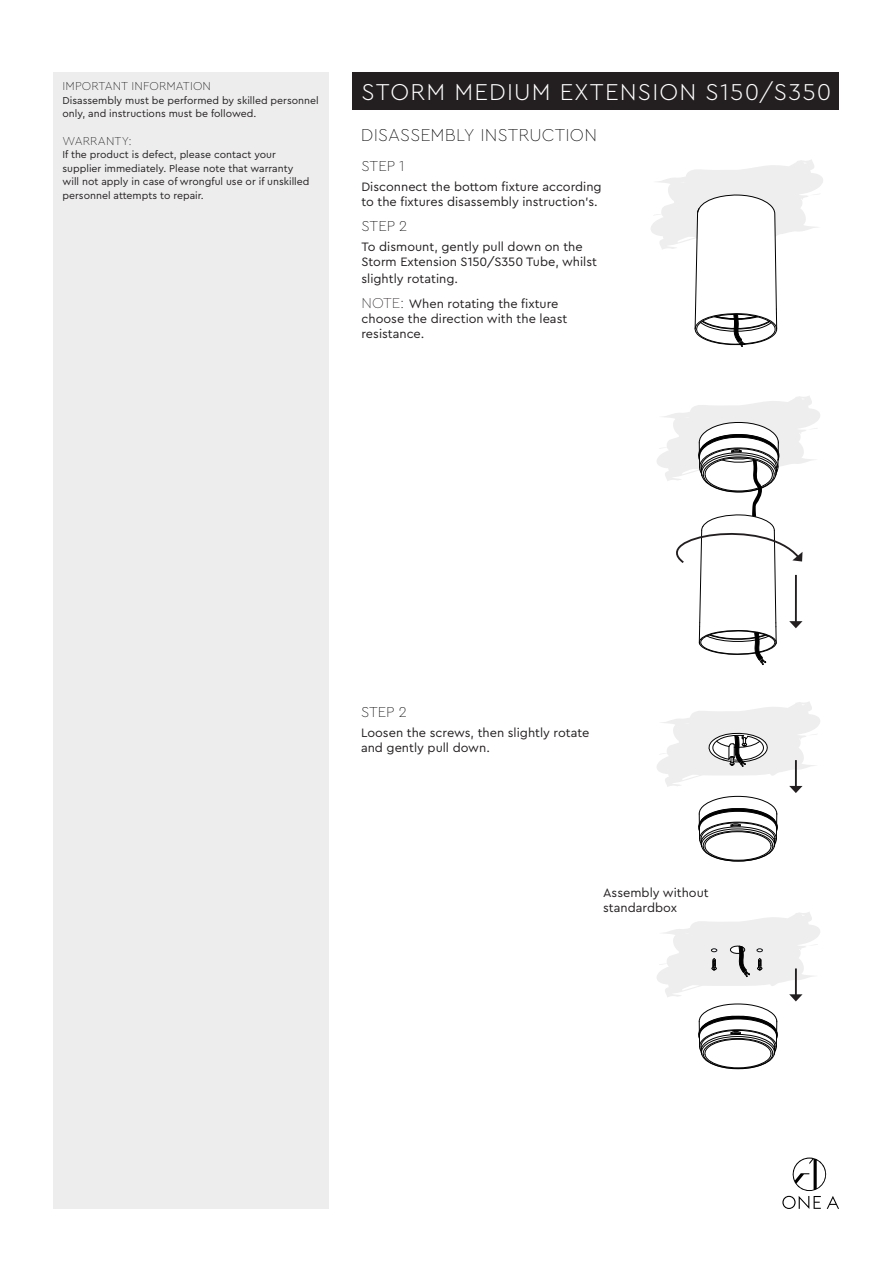
<style>
.page{position:relative;width:893px;height:1263px;background:#fff}
.page>*{position:absolute;margin:0;border:0;box-sizing:border-box;transform-origin:0 0}
.Overskrift{font:300 24px "Cera Pro";letter-spacing:.05em;color:#fff}
.tekst{font:100 18px "Cera Pro";letter-spacing:.01em;color:#000}
.Underoverskrift_4{font:100 15px "Cera Pro";letter-spacing:-.005em;color:#000}
.t1{font:12.75px/15.3px "Cera Pro";color:#231f20}
.STEP_skrift{font:100 12px "Cera Pro";letter-spacing:.01em;color:#000}
.tekst-2{font:100 12px "Cera Pro";letter-spacing:.01em;color:#000}
.tekst-3{font:10.5px/13.5px "Cera Pro";color:#231f20}
.s1{font-weight:100;font-size:15px}
</style>
<div class="page">
<svg style="left:782px;top:1157px;width:57px;height:52px"></svg>
<div style="left:54px;top:72px;width:275px;height:1137px;background:#ededed"></div>
<div style="left:353px;top:72px;width:486px;height:38px;background:#231f20"></div>
<svg style="left:651px;top:160px;width:172px;height:187px"></svg>
<svg style="left:657px;top:702px;width:163px;height:159px"></svg>
<svg style="left:657px;top:912px;width:163px;height:157px"></svg>
<svg style="left:657px;top:396px;width:163px;height:269px"></svg>
<p class="STEP_skrift" style="left:63px;top:78px;width:150px">IMPORTANT INFORMATION</p>
<p class="tekst-3" style="left:63px;top:93px;width:258px">Disassembly must be performed by skilled personnel only, and instructions must be followed.</p>
<p class="tekst-2" style="left:63px;top:132px;width:71px">WARRANTY:</p>
<p class="tekst-3" style="left:63px;top:147px;width:215px">If the product is defect, please contact your</p>
<p class="tekst-3" style="left:63px;top:161px;width:248px">supplier immediately. Please note that warranty will not apply in case of wrongful use or if unskilled personnel attempts to repair.</p>
<p class="Overskrift" style="left:361px;top:76px;width:471px">STORM MEDIUM EXTENSION S150/S350</p>
<p class="tekst" style="left:361px;top:123px;width:238px">DISASSEMBLY INSTRUCTION</p>
<p class="Underoverskrift_4" style="left:361px;top:156px;width:45px">STEP 1</p>
<p class="t1" style="left:361px;top:178px;width:242px">Disconnect the bottom fixture according to the fixtures disassembly instruction’s.</p>
<p class="Underoverskrift_4" style="left:361px;top:216px;width:47px">STEP 2</p>
<p class="t1" style="left:361px;top:238px;width:237px">To dismount, gently pull down on the<br>Storm Extension S150/S350 Tube, whilst</p>
<p class="t1" style="left:361px;top:270px;width:98px">slightly rotating.</p>
<p class="t1" style="left:361px;top:295px;width:207px"><span class="s1">NOTE:</span> When rotating the fixture choose the direction with the least resistance.</p>
<p class="Underoverskrift_4" style="left:361px;top:702px;width:47px">STEP 2</p>
<p class="t1" style="left:361px;top:724px;width:230px">Loosen the screws, then slightly rotate and gently pull down.</p>
<p class="t1" style="left:603px;top:884px;width:107px">Assembly without standardbox</p>
</div>
